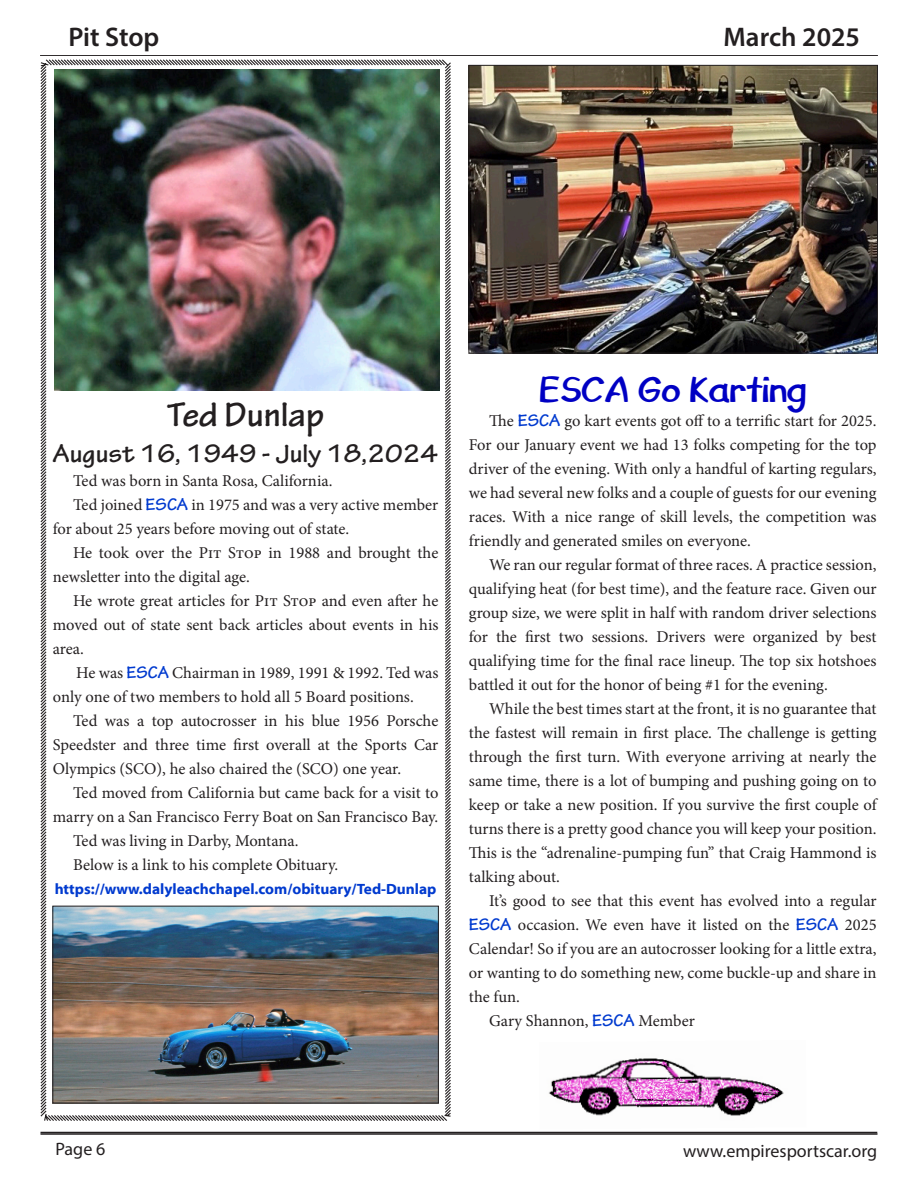
<style>
.page{position:relative;width:918px;height:1188px;background:#fff}
.page>*{position:absolute;margin:0;border:0;box-sizing:border-box;transform-origin:0 0}
.New_Headline_B_W{font:700 36px "Greenbee";color:#0000c3}
.Headline{font:700 36px "Tekton Pro";color:#231f20}
.Headline-2{font:700 27px "Tekton Pro";color:#231f20}
.t1{font:600 27px "Myriad Pro";color:#231f20}
.t2{font:18px "Myriad Pro";color:#231f20}
.minion_11_no_space{font:16.5px/24px "Minion Pro";color:#231f20;text-align:justify}
.t3{font:700 15px "Myriad Web Pro";color:#003acf}
.s1{font-family:"Tekton Pro";font-weight:700;font-size:18px;color:#003acf}
</style>
<div class="page">
<hr style="left:40px;top:1132px;width:837px;height:1px;background:#231f20">
<hr style="left:40px;top:1133px;width:838px;height:2px;background:#231f20">
<svg style="left:41px;top:55px;width:837px;height:1px"></svg>
<img style="left:471px;top:67px;width:405px;height:284px">
<div style="left:469px;top:65px;width:409px;height:288px;border:1px solid #231f20"></div>
<svg style="left:40px;top:59px;width:411px;height:1062px"></svg>
<img style="left:54px;top:70px;width:386px;height:321px">
<img style="left:55px;top:908px;width:382px;height:193px">
<div style="left:53px;top:906px;width:386px;height:197px;border:1px solid #231f20"></div>
<img style="left:549px;top:1058px;width:235px;height:58px">
<h2 class="t1" style="left:68px;top:19px;width:92px">Pit Stop</h2>
<h2 class="t1" style="left:724px;top:20px;width:138px">March 2025</h2>
<p class="Headline" style="left:167px;top:393px;width:158px">Ted Dunlap</p>
<p class="Headline-2" style="left:53px;top:438px;width:387px">August 16, 1949 - July 18,2024</p>
<p class="minion_11_no_space" style="left:73px;top:469px;width:261px">Ted was born in Santa Rosa, California.</p>
<p class="minion_11_no_space" style="left:53px;top:493px;width:387px;text-indent:20px">Ted joined <span class="s1">ESCA</span> in 1975 and was a very active member for about 25 years before moving out of state.</p>
<p class="minion_11_no_space" style="left:53px;top:541px;width:387px;text-indent:20px">He took over the Pit Stop in 1988 and brought the newsletter into the digital age.</p>
<p class="minion_11_no_space" style="left:53px;top:589px;width:387px;text-indent:20px">He wrote great articles for Pit Stop and even after he moved out of state sent back articles about events in his area.</p>
<p class="minion_11_no_space" style="left:53px;top:661px;width:387px;text-indent:23px">He was <span class="s1">ESCA</span> Chairman in 1989, 1991 &amp; 1992. Ted was only one of two members to hold all 5 Board positions.</p>
<p class="minion_11_no_space" style="left:53px;top:709px;width:387px;text-indent:20px">Ted was a top autocrosser in his blue 1956 Porsche Speedster and three time first overall at the Sports Car Olympics (SCO), he also chaired the (SCO) one year.</p>
<p class="minion_11_no_space" style="left:53px;top:781px;width:387px;text-align:right">Ted moved from California but came back for a visit to marry on a San Francisco Ferry Boat on San Francisco Bay.</p>
<p class="minion_11_no_space" style="left:73px;top:829px;width:227px">Ted was living in Darby, Montana.</p>
<p class="minion_11_no_space" style="left:73px;top:853px;width:267px">Below is a link to his complete Obituary.</p>
<p class="t3" style="left:55px;top:881px;width:383px">https://www.dalyleachchapel.com/obituary/Ted-Dunlap</p>
<p class="New_Headline_B_W" style="left:539px;top:366px;width:269px">ESCA Go Karting</p>
<p class="minion_11_no_space" style="left:469px;top:409px;width:409px;text-indent:20px">The <span class="s1">ESCA</span> go kart events got off to a terrific start for 2025.<br>For our January event we had 13 folks competing for the top driver of the evening. With only a handful of karting regulars, we had several new folks and a couple of guests for our evening races. With a nice range of skill levels, the competition was friendly and generated smiles on everyone.</p>
<p class="minion_11_no_space" style="left:469px;top:553px;width:409px;text-indent:20px">We ran our regular format of three races. A practice session, qualifying heat (for best time), and the feature race. Given our group size, we were split in half with random driver selections for the first two sessions. Drivers were organized by best qualifying time for the final race lineup. The top six hotshoes battled it out for the honor of being #1 for the evening.</p>
<p class="minion_11_no_space" style="left:469px;top:697px;width:409px;text-indent:20px">While the best times start at the front, it is no guarantee that the fastest will remain in first place. The challenge is getting through the first turn. With everyone arriving at nearly the same time, there is a lot of bumping and pushing going on to keep or take a new position. If you survive the first couple of turns there is a pretty good chance you will keep your position.<br>This is the “adrenaline-pumping fun” that Craig Hammond is talking about.</p>
<p class="minion_11_no_space" style="left:469px;top:889px;width:409px;text-indent:20px">It’s good to see that this event has evolved into a regular <span class="s1">ESCA</span> occasion. We even have it listed on the <span class="s1">ESCA</span> 2025<br>Calendar! So if you are an autocrosser looking for a little extra, or wanting to do something new, come buckle-up and share in the fun.</p>
<p class="minion_11_no_space" style="left:489px;top:1009px;width:207px">Gary Shannon, <span class="s1">ESCA</span> Member</p>
<p class="t2" style="left:56px;top:1138px;width:51px">Page 6</p>
<p class="t2" style="left:683px;top:1140px;width:196px">www.empiresportscar.org</p>
</div>
